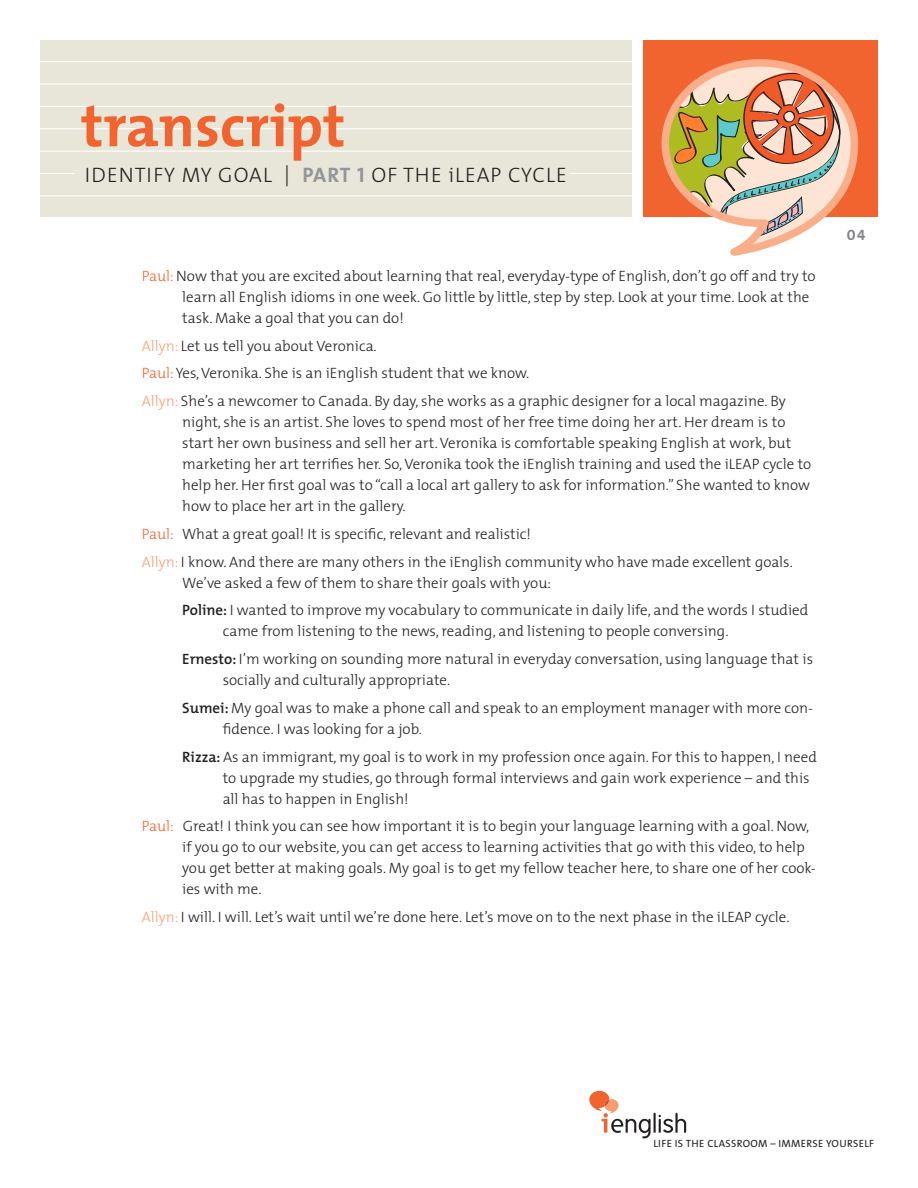
<style>
.page{position:relative;width:918px;height:1188px;background:#fff}
.page>*{position:absolute;margin:0;border:0;box-sizing:border-box;transform-origin:0 0}
.t1{font:700 60px "The Mix";color:#f2642f}
.t2{font:300 21px "The Mix";letter-spacing:.05em;color:#231f20}
.t3{font:300 15px/21px "The Mix";color:#231f20}
.t4{font:15px "The Mix Bold Caps";color:#808285}
.t5{font:10.5px "The Mix Caps";letter-spacing:.03em;color:#231f20}
.s1{font-family:"The Mix Bold Caps";font-weight:400;color:#939598}
.s2{color:#f2642f}
.s3{color:#f79f76}
.s4{font-weight:600}
</style>
<div class="page">
<div style="left:40px;top:40px;width:592px;height:177px;background:#e8e6d8"></div>
<hr style="left:38px;top:128px;width:598px;height:1px;background:#fff">
<hr style="left:38px;top:106px;width:598px;height:1px;background:#fff">
<hr style="left:38px;top:195px;width:598px;height:1px;background:#fff">
<hr style="left:38px;top:84px;width:598px;height:1px;background:#fff">
<hr style="left:38px;top:173px;width:598px;height:1px;background:#fff">
<hr style="left:38px;top:61px;width:598px;height:1px;background:#fff">
<hr style="left:38px;top:151px;width:598px;height:1px;background:#fff">
<svg style="left:589px;top:1091px;width:97px;height:47px"></svg>
<svg style="left:643px;top:40px;width:235px;height:216px;background:#e4a37c"></svg>
<div style="left:76px;top:160px;width:494px;height:24px;background:#e8e6d8"></div>
<p class="t1" style="left:81px;top:76px;width:266px">transcript</p>
<p class="t2" style="left:85px;top:158px;width:484px">IDENTIFY MY GOAL | <span class="s1">PART 1</span> OF THE iLEAP CYCLE</p>
<p class="t3" style="left:182px;top:265px;width:635px;text-indent:-40px"><span class="s2">Paul:</span> Now that you are excited about learning that real, everyday-type of English, don’t go off and try to learn all English idioms in one week. Go little by little, step by step. Look at your time. Look at the task. Make a goal that you can do!</p>
<p class="t3" style="left:142px;top:335px;width:236px"><span class="s3">Allyn:</span> Let us tell you about Veronica.</p>
<p class="t3" style="left:142px;top:362px;width:389px"><span class="s2">Paul:</span> Yes, Veronika. She is an iEnglish student that we know.</p>
<p class="t3" style="left:182px;top:390px;width:631px;text-indent:-40px"><span class="s3">Allyn:</span> She’s a newcomer to Canada. By day, she works as a graphic designer for a local magazine. By night, she is an artist. She loves to spend most of her free time doing her art. Her dream is to start her own business and sell her art. Veronika is comfortable speaking English at work, but marketing her art terrifies her. So, Veronika took the iEnglish training and used the iLEAP cycle to help her. Her first goal was to “call a local art gallery to ask for information.” She wanted to know how to place her art in the gallery.</p>
<p class="t3" style="left:142px;top:523px;width:391px"><span class="s2">Paul:</span> What a great goal! It is specific, relevant and realistic!</p>
<p class="t3" style="left:182px;top:551px;width:612px;text-indent:-40px"><span class="s3">Allyn:</span> I know. And there are many others in the iEnglish community who have made excellent goals.<br>We’ve asked a few of them to share their goals with you:</p>
<p class="t3" style="left:223px;top:599px;width:587px;text-indent:-40px"><span class="s4">Poline:</span> I wanted to improve my vocabulary to communicate in daily life, and the words I studied came from listening to the news, reading, and listening to people conversing.</p>
<p class="t3" style="left:223px;top:648px;width:592px;text-indent:-40px"><span class="s4">Ernesto:</span> I’m working on sounding more natural in everyday conversation, using language that is socially and culturally appropriate.</p>
<p class="t3" style="left:223px;top:697px;width:592px;text-indent:-40px"><span class="s4">Sumei:</span> My goal was to make a phone call and speak to an employment manager with more con&shy;fidence. I was looking for a job.</p>
<p class="t3" style="left:223px;top:746px;width:596px;text-indent:-40px"><span class="s4">Rizza:</span> As an immigrant, my goal is to work in my profession once again. For this to happen, I need to upgrade my studies, go through formal interviews and gain work experience – and this all has to happen in English!</p>
<p class="t3" style="left:182px;top:815px;width:635px;text-indent:-40px"><span class="s2">Paul:</span> Great! I think you can see how important it is to begin your language learning with a goal. Now, if you go to our website, you can get access to learning activities that go with this video, to help you get better at making goals. My goal is to get my fellow teacher here, to share one of her cook&shy;ies with me.</p>
<p class="t3" style="left:142px;top:906px;width:649px"><span class="s3">Allyn:</span> I will. I will. Let’s wait until we’re done here. Let’s move on to the next phase in the iLEAP cycle.</p>
<p class="t4" style="left:847px;top:222px;width:20px">04</p>
<p class="t5" style="left:653px;top:1135px;width:222px">LIFE IS THE CLASSROOM – IMMERSE YOURSELF</p>
</div>
